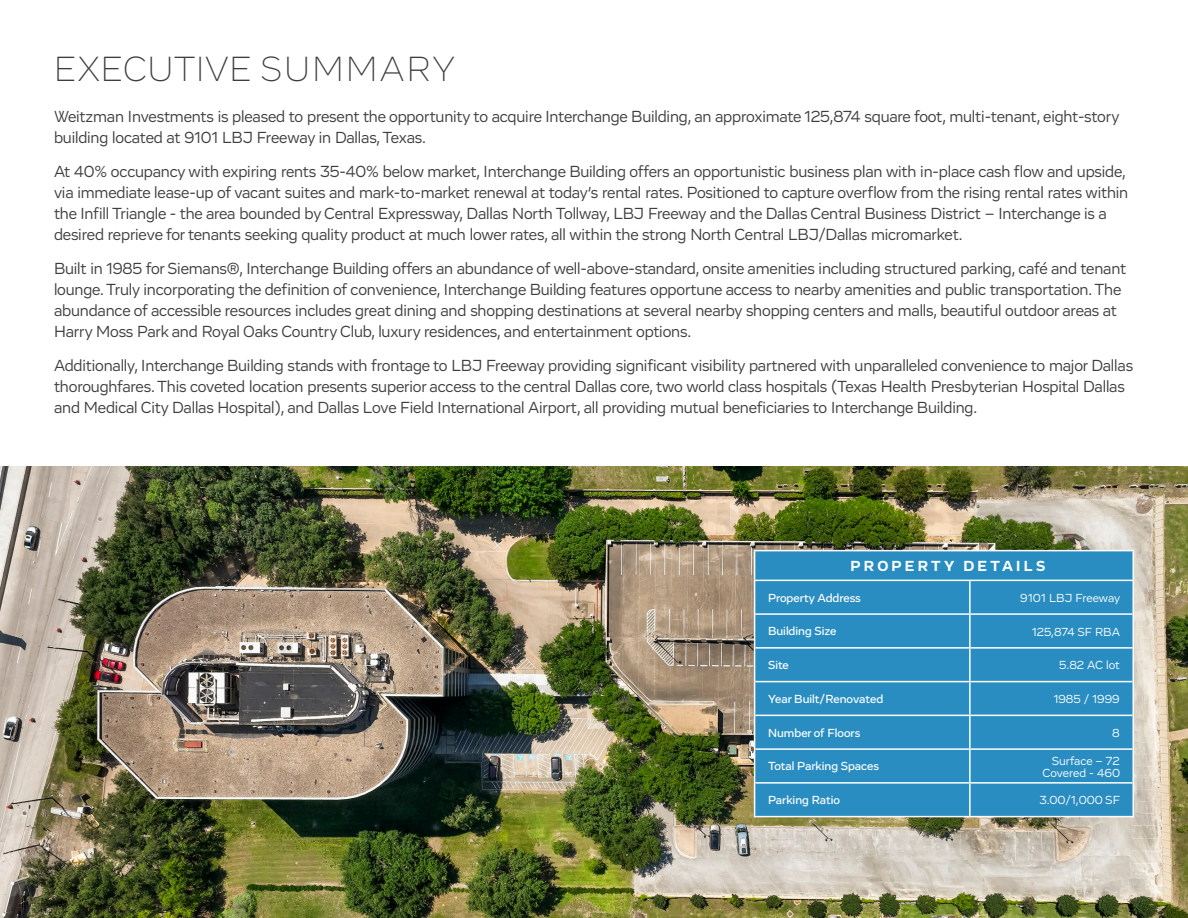
<style>
.page{position:relative;width:1188px;height:918px;background:#fff}
.page>*{position:absolute;margin:0;border:0;box-sizing:border-box;transform-origin:0 0}
.t1{font:200 36px "Vito";letter-spacing:.02em;color:#3e3e3f}
.t2{font:16.5px/21px "Vito";letter-spacing:-.01em;color:#3e3e3f}
.t3{font:700 15px "Vito";letter-spacing:.215em;color:#fff}
.t4{font:500 12px "Vito";color:#fff}
.t5{font:12px "Vito";color:#fff}
</style>
<div class="page">
<img style="left:0;top:466px;width:1188px;height:452px">
<div style="left:755px;top:551px;width:377px;height:265px;background:#298dc1"></div>
<hr style="left:754px;top:550px;width:216px;height:1px;background:#fff">
<svg style="left:754px;top:551px;width:1px;height:29px"></svg>
<hr style="left:970px;top:550px;width:164px;height:1px;background:#fff">
<hr style="left:1132px;top:551px;width:2px;height:29px;background:#fff">
<hr style="left:754px;top:580px;width:216px;height:1px;background:#fff">
<hr style="left:754px;top:581px;width:1px;height:33px;background:#fff">
<hr style="left:970px;top:580px;width:164px;height:1px;background:#fff">
<hr style="left:1132px;top:581px;width:2px;height:33px;background:#fff">
<hr style="left:754px;top:614px;width:1px;height:34px;background:#fff">
<hr style="left:1132px;top:614px;width:2px;height:34px;background:#fff">
<hr style="left:754px;top:648px;width:1px;height:34px;background:#fff">
<hr style="left:1132px;top:648px;width:2px;height:34px;background:#fff">
<hr style="left:754px;top:682px;width:1px;height:33px;background:#fff">
<hr style="left:1132px;top:682px;width:2px;height:33px;background:#fff">
<hr style="left:754px;top:715px;width:1px;height:34px;background:#fff">
<hr style="left:1132px;top:715px;width:2px;height:34px;background:#fff">
<hr style="left:754px;top:749px;width:1px;height:34px;background:#fff">
<hr style="left:1132px;top:749px;width:2px;height:34px;background:#fff">
<hr style="left:754px;top:783px;width:1px;height:33px;background:#fff">
<hr style="left:1132px;top:783px;width:2px;height:33px;background:#fff">
<hr style="left:754px;top:816px;width:216px;height:1px;background:#fff">
<hr style="left:970px;top:816px;width:164px;height:1px;background:#fff">
<hr style="left:969px;top:581px;width:2px;height:32px;background:#fff">
<hr style="left:755px;top:613px;width:215px;height:2px;background:#fff">
<hr style="left:970px;top:613px;width:162px;height:2px;background:#fff">
<hr style="left:969px;top:615px;width:2px;height:32px;background:#fff">
<hr style="left:755px;top:647px;width:215px;height:2px;background:#fff">
<hr style="left:970px;top:647px;width:162px;height:2px;background:#fff">
<hr style="left:969px;top:649px;width:2px;height:32px;background:#fff">
<hr style="left:755px;top:681px;width:215px;height:1px;background:#fff">
<hr style="left:970px;top:681px;width:162px;height:1px;background:#fff">
<hr style="left:969px;top:682px;width:2px;height:33px;background:#fff">
<hr style="left:755px;top:715px;width:215px;height:1px;background:#fff">
<hr style="left:970px;top:715px;width:162px;height:1px;background:#fff">
<hr style="left:969px;top:716px;width:2px;height:32px;background:#fff">
<hr style="left:755px;top:748px;width:215px;height:2px;background:#fff">
<hr style="left:970px;top:748px;width:162px;height:2px;background:#fff">
<hr style="left:969px;top:750px;width:2px;height:32px;background:#fff">
<hr style="left:755px;top:782px;width:215px;height:2px;background:#fff">
<hr style="left:970px;top:782px;width:162px;height:2px;background:#fff">
<hr style="left:969px;top:784px;width:2px;height:32px;background:#fff">
<p class="t1" style="left:54px;top:48px;width:402px">EXECUTIVE SUMMARY</p>
<p class="t2" style="left:54px;top:106px;width:1067px">Weitzman Investments is pleased to present the opportunity to acquire Interchange Building, an approximate 125,874 square foot, multi-tenant, eight-story building located at 9101 LBJ Freeway in Dallas, Texas.</p>
<p class="t2" style="left:54px;top:161px;width:1076px">At 40% occupancy with expiring rents 35-40% below market, Interchange Building offers an opportunistic business plan with in-place cash flow and upside, via immediate lease-up of vacant suites and mark-to-market renewal at today’s rental rates. Positioned to capture overflow from the rising rental rates within the Infill Triangle - the area bounded by Central Expressway, Dallas North Tollway, LBJ Freeway and the Dallas Central Business District – Interchange is a desired reprieve for tenants seeking quality product at much lower rates, all within the strong North Central LBJ/Dallas micromarket.</p>
<p class="t2" style="left:54px;top:258px;width:1074px">Built in 1985 for Siemans®, Interchange Building offers an abundance of well-above-standard, onsite amenities including structured parking, café and tenant lounge. Truly incorporating the definition of convenience, Interchange Building features opportune access to nearby amenities and public transportation. The abundance of accessible resources includes great dining and shopping destinations at several nearby shopping centers and malls, beautiful outdoor areas at Harry Moss Park and Royal Oaks Country Club, luxury residences, and entertainment options.</p>
<p class="t2" style="left:54px;top:354px;width:1081px">Additionally, Interchange Building stands with frontage to LBJ Freeway providing significant visibility partnered with unparalleled convenience to major Dallas thoroughfares. This coveted location presents superior access to the central Dallas core, two world class hospitals (Texas Health Presbyterian Hospital Dallas and Medical City Dallas Hospital), and Dallas Love Field International Airport, all providing mutual beneficiaries to Interchange Building.</p>
<p class="t3" style="left:850px;top:557px;width:196px">PROPERTY DETAILS</p>
<p class="t4" style="left:768px;top:590px;width:94px">Property Address</p>
<p class="t5" style="left:1020px;top:591px;width:101px">9101 LBJ Freeway</p>
<p class="t4" style="left:768px;top:624px;width:70px">Building Size</p>
<p class="t5" style="left:1032px;top:624px;width:90px">125,874 SF RBA</p>
<p class="t4" style="left:768px;top:658px;width:22px">Site</p>
<p class="t5" style="left:1059px;top:658px;width:62px">5.82 AC lot</p>
<p class="t4" style="left:768px;top:692px;width:117px">Year Built/Renovated</p>
<p class="t5" style="left:1053px;top:692px;width:68px">1985 / 1999</p>
<p class="t4" style="left:768px;top:725px;width:94px">Number of Floors</p>
<p class="t5" style="left:1112px;top:726px;width:9px">8</p>
<p class="t4" style="left:768px;top:759px;width:112px">Total Parking Spaces</p>
<p class="t5" style="left:1052px;top:753px;width:69px">Surface – 72</p>
<p class="t5" style="left:1042px;top:765px;width:79px">Covered - 460</p>
<p class="t4" style="left:768px;top:793px;width:74px">Parking Ratio</p>
<p class="t5" style="left:1040px;top:793px;width:82px">3.00/1,000 SF</p>
</div>
